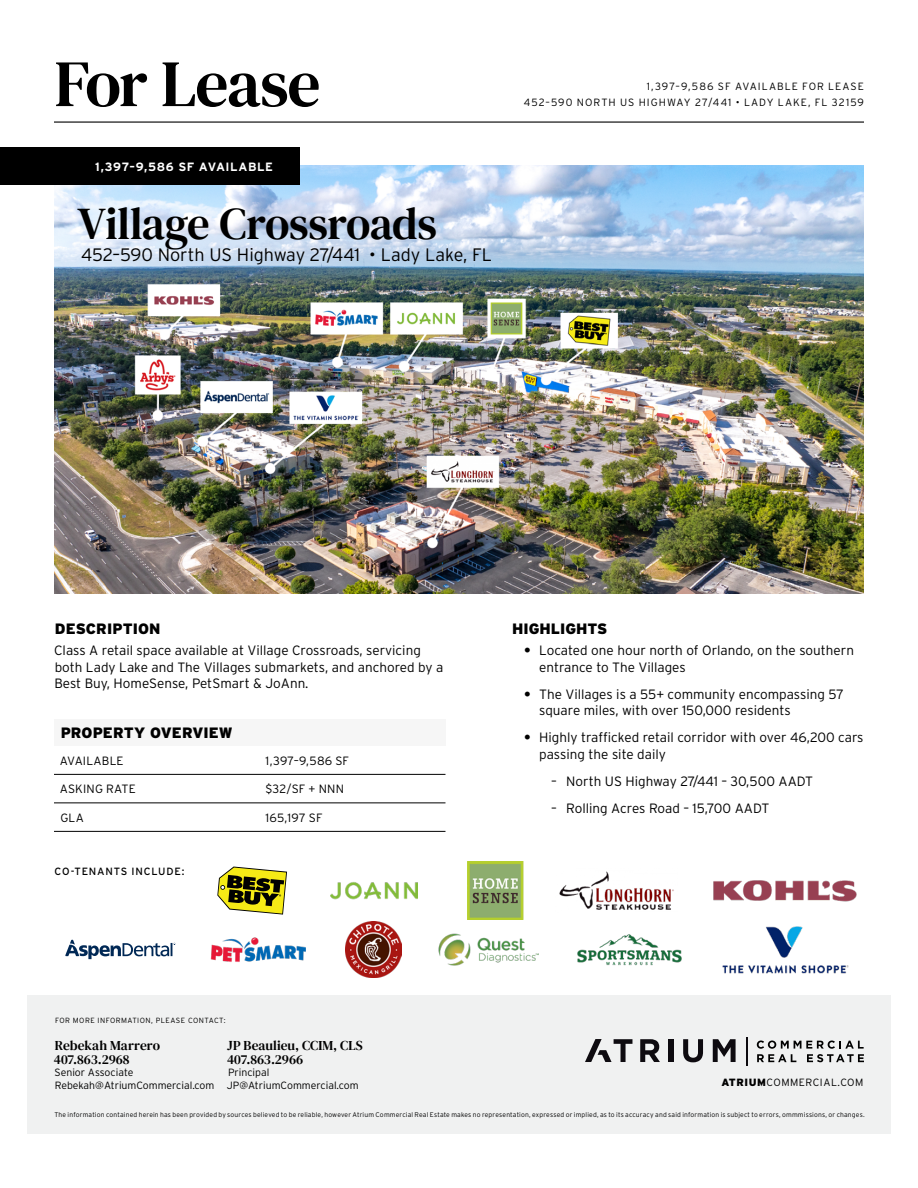
<style>
.page{position:relative;width:918px;height:1188px;background:#fff}
.page>*{position:absolute;margin:0;border:0;box-sizing:border-box;transform-origin:0 0}
.t1{font:66px "DM Serif Text";letter-spacing:-.025em;color:#000}
.t2{font:45px "DM Serif Text";letter-spacing:-.015em;color:#000}
.t3{font:300 18px "Interstate";color:#000}
.t4{font:900 15px "Interstate";color:#000}
.t5{font:300 13.5px/16.5px "Interstate";color:#000}
.t6{font:13.5px/13.2px "DM Serif Text";color:#000}
.t7{font:300 12px "Interstate";letter-spacing:.015em;color:#000}
.t8{font:700 12px "Interstate";letter-spacing:.045em;color:#fff}
.t9{font:300 10.5px/12.6px "Interstate";color:#000}
.t10{font:300 10.5px/15.6px "Interstate";letter-spacing:.095em;color:#000;text-align:right}
.t11{font:300 10.5px "Interstate";letter-spacing:.05em;color:#000}
.t12{font:10.5px "Interstate";letter-spacing:.075em;color:#000}
.t13{font:300 7.5px "Interstate";letter-spacing:.06em;color:#000}
.t14{font:300 6.75px "Interstate";letter-spacing:.025em;color:#000}
.s1{font-weight:700}
.s2{font-weight:900}
</style>
<div class="page">
<img style="left:54px;top:165px;width:810px;height:429px">
<div style="left:27px;top:996px;width:864px;height:138px;background:#f0f1f1"></div>
<svg style="left:640px;top:1039px;width:20px;height:23px"></svg>
<div style="left:668px;top:1039px;width:5px;height:23px;background:#0e0b10"></div>
<svg style="left:683px;top:1039px;width:20px;height:23px"></svg>
<svg style="left:713px;top:1039px;width:23px;height:23px"></svg>
<svg style="left:585px;top:1039px;width:47px;height:23px"></svg>
<hr style="left:746px;top:1037px;width:2px;height:29px;background:#0e0b10">
<svg style="left:757px;top:1041px;width:107px;height:21px"></svg>
<hr style="left:54px;top:122px;width:810px;height:1px;background:#000">
<div style="left:0;top:147px;width:300px;height:38px;background:#000"></div>
<div style="left:54px;top:719px;width:392px;height:27px;background:#f6f6f6"></div>
<hr style="left:54px;top:774px;width:205px;height:1px;background:#000">
<hr style="left:259px;top:774px;width:186px;height:1px;background:#000">
<hr style="left:54px;top:802px;width:205px;height:1px;background:#000">
<hr style="left:259px;top:802px;width:186px;height:1px;background:#000">
<hr style="left:54px;top:831px;width:205px;height:1px;background:#000">
<hr style="left:259px;top:831px;width:186px;height:1px;background:#000">
<img style="left:346px;top:922px;width:55px;height:55px">
<img style="left:467px;top:862px;width:56px;height:57px">
<img style="left:330px;top:882px;width:87px;height:18px">
<img style="left:559px;top:871px;width:115px;height:39px">
<img style="left:211px;top:937px;width:95px;height:25px">
<img style="left:439px;top:933px;width:100px;height:33px">
<img style="left:722px;top:926px;width:126px;height:48px">
<svg style="left:217px;top:867px;width:70px;height:48px"></svg>
<svg style="left:65px;top:940px;width:110px;height:19px"></svg>
<img style="left:713px;top:880px;width:144px;height:22px">
<img style="left:577px;top:934px;width:105px;height:32px">
<h1 class="t1" style="left:55px;top:46px;width:268px">For Lease</h1>
<p class="t8" style="left:95px;top:160px;width:179px">1,397–9,586 SF AVAILABLE</p>
<h2 class="t2" style="left:77px;top:198px;width:361px">Village Crossroads</h2>
<h3 class="t3" style="left:81px;top:244px;width:412px">452–590 North US Highway 27/441 • Lady Lake, FL</h3>
<p class="t10" style="left:524px;top:79px;width:342px">1,397–9,586 SF AVAILABLE FOR LEASE<br>452–590 NORTH US HIGHWAY 27/441 • LADY LAKE, FL 32159</p>
<p class="t4" style="left:55px;top:621px;width:107px">DESCRIPTION</p>
<p class="t5" style="left:54px;top:642px;width:391px">Class A retail space available at Village Crossroads, servicing both Lady Lake and The Villages submarkets, and anchored by a<br>Best Buy, HomeSense, PetSmart &amp; JoAnn.</p>
<p class="t4" style="left:61px;top:725px;width:174px">PROPERTY OVERVIEW</p>
<p class="t7" style="left:60px;top:754px;width:66px">AVAILABLE</p>
<p class="t7" style="left:266px;top:754px;width:85px">1,397–9,586 SF</p>
<p class="t7" style="left:60px;top:782px;width:78px">ASKING RATE</p>
<p class="t7" style="left:265px;top:782px;width:80px">$32/SF + NNN</p>
<p class="t7" style="left:60px;top:811px;width:25px">GLA</p>
<p class="t7" style="left:266px;top:811px;width:59px">165,197 SF</p>
<p class="t12" style="left:55px;top:865px;width:132px">CO-TENANTS INCLUDE:</p>
<p class="t4" style="left:512px;top:621px;width:97px">HIGHLIGHTS</p>
<p class="t5" style="left:539px;top:642px;width:316px;text-indent:-15px"><span class="s1">•</span> Located one hour north of Orlando, on the southern entrance to The Villages</p>
<p class="t5" style="left:539px;top:686px;width:306px;text-indent:-15px"><span class="s1">•</span> The Villages is a 55+ community encompassing 57 square miles, with over 150,000 residents</p>
<p class="t5" style="left:539px;top:729px;width:326px;text-indent:-15px"><span class="s1">•</span> Highly trafficked retail corridor with over 46,200 cars passing the site daily</p>
<p class="t5" style="left:551px;top:773px;width:263px">– North US Highway 27/441 – 30,500 AADT</p>
<p class="t5" style="left:551px;top:800px;width:220px">– Rolling Acres Road – 15,700 AADT</p>
<p class="t13" style="left:55px;top:1016px;width:172px">FOR MORE INFORMATION, PLEASE CONTACT:</p>
<p class="t6" style="left:54px;top:1039px;width:108px">Rebekah Marrero<br>407.863.2968</p>
<p class="t9" style="left:55px;top:1066px;width:161px">Senior Associate<br>Rebekah@AtriumCommercial.com</p>
<p class="t6" style="left:227px;top:1039px;width:137px">JP Beaulieu, CCIM, CLS<br>407.863.2966</p>
<p class="t9" style="left:227px;top:1066px;width:133px">Principal<br>JP@AtriumCommercial.com</p>
<p class="t11" style="left:721px;top:1077px;width:144px"><span class="s2">ATRIUM</span>COMMERCIAL.COM</p>
<p class="t14" style="left:54px;top:1110px;width:812px">The information contained herein has been provided by sources believed to be reliable, however Atrium Commercial Real Estate makes no representation, expressed or implied, as to its accuracy and said information is subject to errors, ommmissions, or changes.</p>
</div>
